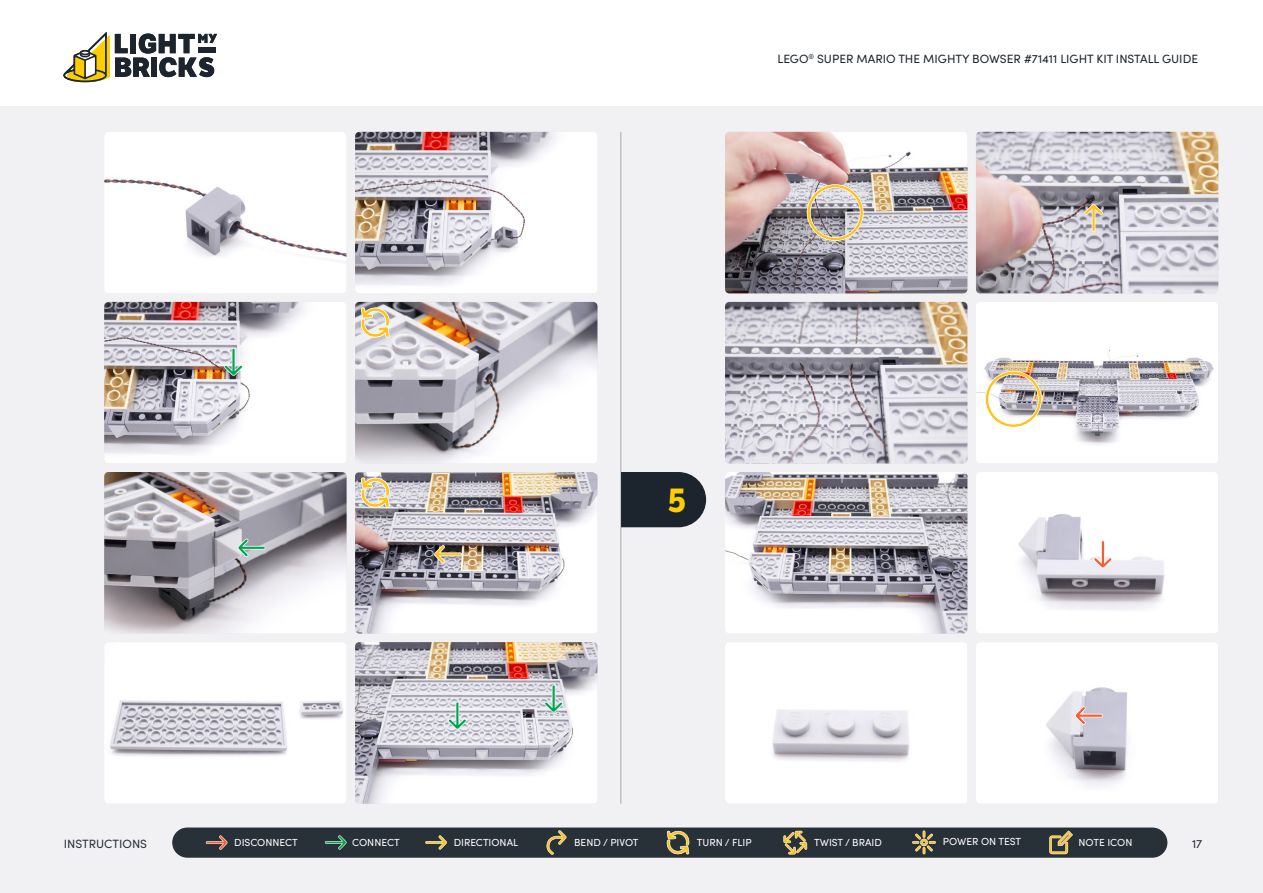
<style>
.page{position:relative;width:1263px;height:893px;background:#fff}
.page>*{position:absolute;margin:0;border:0;box-sizing:border-box;transform-origin:0 0}
.t1{font:700 33px "LFT Etica";color:#ffcd03}
.t2{font:12px "Sofia Pro";color:#1c252d}
.t3{font:12px "Sofia Pro";color:#283038}
.t4{font:10.2px "Sofia Pro";color:#fff}
</style>
<div class="page">
<div style="left:0;top:106px;width:1263px;height:787px;background:#f1f1f3"></div>
<hr style="left:621px;top:132px;width:1px;height:672px;background:#000">
<div style="left:172px;top:827px;width:995px;height:31px;background:#283038;border-radius:15px"></div>
<svg style="left:783px;top:831px;width:24px;height:23px"></svg>
<svg style="left:206px;top:835px;width:22px;height:15px"></svg>
<svg style="left:325px;top:835px;width:22px;height:15px"></svg>
<svg style="left:425px;top:835px;width:22px;height:15px"></svg>
<svg style="left:546px;top:830px;width:21px;height:25px"></svg>
<svg style="left:1049px;top:830px;width:24px;height:24px"></svg>
<svg style="left:912px;top:830px;width:24px;height:24px"></svg>
<svg style="left:666px;top:830px;width:24px;height:25px"></svg>
<svg style="left:63px;top:32px;width:154px;height:50px"></svg>
<img style="left:355px;top:132px;width:242px;height:161px">
<img style="left:725px;top:302px;width:242px;height:161px">
<img style="left:104px;top:132px;width:243px;height:161px">
<img style="left:976px;top:132px;width:242px;height:161px">
<img style="left:355px;top:302px;width:242px;height:161px">
<img style="left:725px;top:472px;width:242px;height:162px">
<img style="left:105px;top:643px;width:241px;height:160px">
<img style="left:725px;top:643px;width:242px;height:160px">
<img style="left:725px;top:132px;width:242px;height:161px">
<img style="left:355px;top:472px;width:242px;height:162px">
<img style="left:976px;top:472px;width:242px;height:161px">
<img style="left:104px;top:302px;width:242px;height:161px">
<img style="left:976px;top:302px;width:242px;height:161px">
<img style="left:355px;top:642px;width:242px;height:162px">
<img style="left:976px;top:643px;width:242px;height:160px">
<svg style="left:224px;top:348px;width:19px;height:28px"></svg>
<svg style="left:359px;top:306px;width:32px;height:33px"></svg>
<svg style="left:434px;top:545px;width:28px;height:18px"></svg>
<svg style="left:544px;top:685px;width:19px;height:28px"></svg>
<svg style="left:448px;top:702px;width:19px;height:28px"></svg>
<svg style="left:807px;top:184px;width:56px;height:57px;background:#bcb3a5"></svg>
<svg style="left:1084px;top:204px;width:19px;height:28px"></svg>
<svg style="left:985px;top:371px;width:57px;height:57px"></svg>
<svg style="left:1093px;top:540px;width:19px;height:28px"></svg>
<svg style="left:1075px;top:706px;width:28px;height:19px"></svg>
<img style="left:104px;top:472px;width:243px;height:162px">
<svg style="left:237px;top:539px;width:29px;height:18px"></svg>
<svg style="left:359px;top:476px;width:32px;height:33px"></svg>
<svg style="left:621px;top:472px;width:85px;height:55px;background:#2a333a"></svg>
<p class="t2" style="left:777px;top:50px;width:422px">LEGO<sup>®</sup> SUPER MARIO THE MIGHTY BOWSER #71411 LIGHT KIT INSTALL GUIDE</p>
<h1 class="t1" style="left:668px;top:480px;width:20px">5</h1>
<p class="t3" style="left:64px;top:835px;width:85px">INSTRUCTIONS</p>
<p class="t4" style="left:234px;top:835px;width:65px">DISCONNECT</p>
<p class="t4" style="left:352px;top:835px;width:49px">CONNECT</p>
<p class="t4" style="left:454px;top:835px;width:66px">DIRECTIONAL</p>
<p class="t4" style="left:574px;top:835px;width:66px">BEND / PIVOT</p>
<p class="t4" style="left:697px;top:835px;width:56px">TURN / FLIP</p>
<p class="t4" style="left:814px;top:835px;width:69px">TWIST / BRAID</p>
<p class="t4" style="left:943px;top:834px;width:80px">POWER ON TEST</p>
<p class="t4" style="left:1078px;top:835px;width:55px">NOTE ICON</p>
<p class="t3" style="left:1192px;top:835px;width:12px">17</p>
</div>
